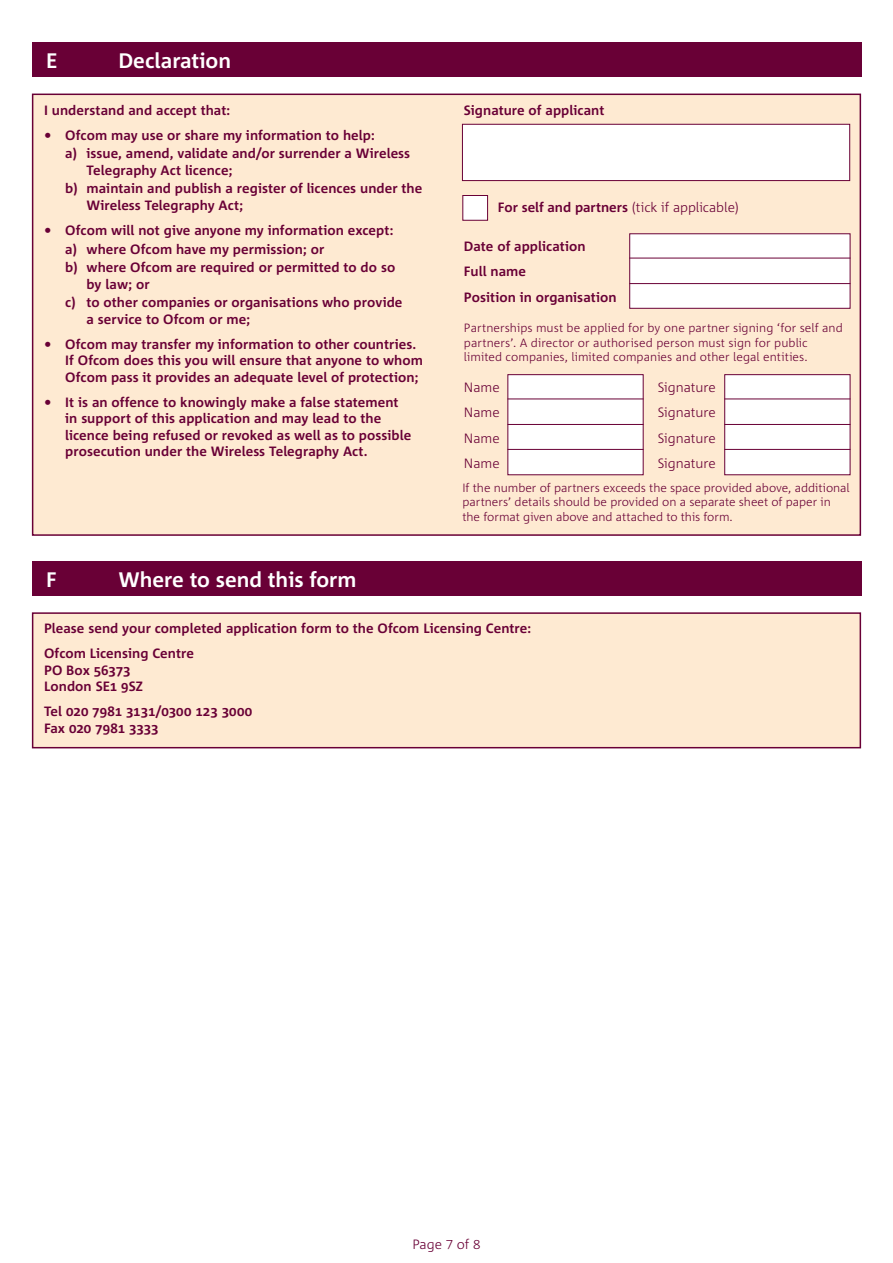
<style>
.page{position:relative;width:893px;height:1263px;background:#fff}
.page>*{position:absolute;margin:0;border:0;box-sizing:border-box;transform-origin:0 0}
.t1{font:700 21px "Corpid";color:#fff}
.t2{font:700 13.5px/16.5px "Corpid";letter-spacing:.005em;color:#690036}
.t3{font:300 13.5px/25.5px "Corpid";color:#690036;text-align:justify}
.t4{font:300 12px/14.4px "Corpid";color:#690036}
.s1{font-weight:300}
.s2{font-family:"Corpid Caps"}
</style>
<div class="page">
<div style="left:32px;top:43px;width:829px;height:34px;background:#690036"></div>
<div style="left:32px;top:94px;width:829px;height:442px;background:#feead2;border:2px solid #690036"></div>
<div style="left:462px;top:124px;width:388px;height:57px;background:#fff;border:1px solid #690036"></div>
<div style="left:462px;top:195px;width:26px;height:26px;background:#fff;border:1px solid #690036"></div>
<div style="left:629px;top:233px;width:221px;height:76px;background:#fff;border:1px solid #690036"></div>
<hr style="left:629px;top:258px;width:221px;height:1px;background:#690036">
<hr style="left:629px;top:283px;width:221px;height:1px;background:#690036">
<div style="left:507px;top:374px;width:137px;height:101px;background:#fff"></div>
<hr style="left:507px;top:399px;width:137px;height:1px;background:#690036">
<hr style="left:507px;top:424px;width:137px;height:1px;background:#690036">
<hr style="left:507px;top:449px;width:137px;height:1px;background:#690036">
<div style="left:724px;top:374px;width:126px;height:101px;background:#fff;border:1px solid #690036"></div>
<hr style="left:724px;top:399px;width:126px;height:1px;background:#690036">
<hr style="left:724px;top:424px;width:126px;height:1px;background:#690036">
<hr style="left:724px;top:449px;width:126px;height:1px;background:#690036">
<div style="left:32px;top:561px;width:829px;height:34px;background:#690036"></div>
<div style="left:32px;top:612px;width:829px;height:136px;background:#feead2;border:2px solid #690036"></div>
<h1 class="t1" style="left:46px;top:49px;width:13px">E</h1>
<h1 class="t1" style="left:118px;top:49px;width:114px">Declaration</h1>
<p class="t2" style="left:44px;top:102px;width:188px">I understand and accept that:</p>
<p class="t2" style="left:65px;top:126px;width:346px;line-height:18.6px;text-indent:-21px">• Ofcom may use or share my information to help:<br>a) issue, amend, validate and/or surrender a Wireless</p>
<p class="t2" style="left:65px;top:161px;width:359px;line-height:18.6px;text-indent:21px">Telegraphy Act licence;<br>b) maintain and publish a register of licences under the</p>
<p class="t2" style="left:87px;top:197px;width:158px">Wireless Telegraphy Act;</p>
<p class="t2" style="left:65px;top:221px;width:331px;line-height:18.6px;text-indent:-21px">• Ofcom will not give anyone my information except: a) where Ofcom have my permission; or<br>b) where Ofcom are required or permitted to do so</p>
<p class="t2" style="left:65px;top:275px;width:339px;line-height:18.6px;text-indent:21px">by law; or<br>c) to other companies or organisations who provide</p>
<p class="t2" style="left:87px;top:311px;width:165px">a service to Ofcom or me;</p>
<p class="t2" style="left:65px;top:336px;width:359px;text-indent:-21px">• Ofcom may transfer my information to other countries.<br>If Ofcom does this you will ensure that anyone to whom<br>Ofcom pass it provides an adequate level of protection;</p>
<p class="t2" style="left:65px;top:394px;width:347px;text-indent:-21px">• It is an offence to knowingly make a false statement in support of this application and may lead to the licence being refused or revoked as well as to possible prosecution under the Wireless Telegraphy Act.</p>
<p class="t2" style="left:464px;top:102px;width:142px">Signature of applicant</p>
<p class="t2" style="left:498px;top:199px;width:242px">For self and partners <span class="s1">(tick if applicable)</span></p>
<p class="t2" style="left:464px;top:233px;width:154px;line-height:25.5px">Date of application<br>Full name<br>Position in organisation</p>
<p class="t4" style="left:464px;top:321px;width:380px">Partnerships must be applied for by one partner signing ‘for self and partners’. A director or authorised person must sign for public limited companies, limited companies and other legal entities.</p>
<p class="t3" style="left:464px;top:374px;width:37px">Name Name Name Name</p>
<p class="t3" style="left:658px;top:374px;width:60px">Signature Signature Signature Signature</p>
<p class="t4" style="left:462px;top:481px;width:389px">If the number of partners exceeds the space provided above, additional partners’ details should be provided on a separate sheet of paper in the format given above and attached to this form.</p>
<h1 class="t1" style="left:46px;top:568px;width:12px">F</h1>
<h1 class="t1" style="left:118px;top:568px;width:240px">Where to send this form</h1>
<p class="t2" style="left:44px;top:616px;width:489px;line-height:25px">Please send your completed application form to the Ofcom Licensing Centre:<br>Ofcom Licensing Centre</p>
<p class="t2" style="left:44px;top:662px;width:101px">PO Box 56373<br>London SE1 9SZ</p>
<p class="t2" style="left:44px;top:704px;width:210px">Tel 020 7981 3131/0300 123 3000<br>Fax 020 7981 3333</p>
<p class="t3" style="left:412px;top:1232px;width:69px">Page <span class="s2">7</span> of <span class="s2">8</span></p>
</div>
